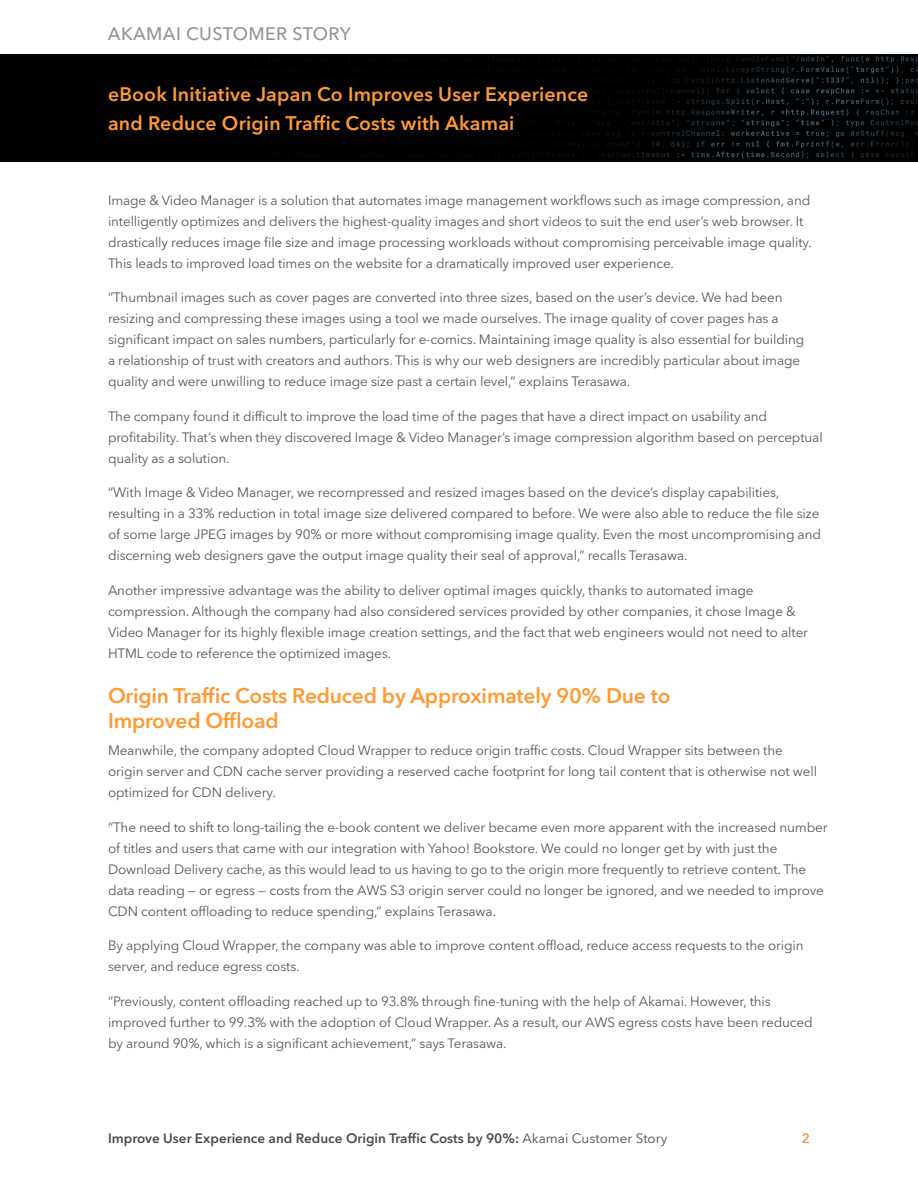
<style>
.page{position:relative;width:918px;height:1188px;background:#fff}
.page>*{position:absolute;margin:0;border:0;box-sizing:border-box;transform-origin:0 0}
.Headline{font:600 21px/25.2px "Avenir Next LT Pro";letter-spacing:-.01em;color:#f93}
.t1{font:600 19.5px/28.5px "Avenir Next LT Pro";letter-spacing:.01em;color:#f93}
.t2{font:500 18px "Avenir Next LT Pro";letter-spacing:.02em;color:#939598}
.Body{font:13.5px/21px "Avenir Next LT Pro";letter-spacing:-.01em;color:#58595b}
.t3{font:600 13.5px "Avenir Next LT Pro";color:#4b4c4d}
.t4{font:500 13.5px "Avenir Next LT Pro";color:#ee882f}
.s1{font-weight:400}
</style>
<div class="page">
<img style="left:0;top:54px;width:918px;height:108px">
<h3 class="t2" style="left:108px;top:22px;width:245px">AKAMAI CUSTOMER STORY</h3>
<h2 class="t1" style="left:108px;top:80px;width:482px">eBook Initiative Japan Co Improves User Experience and Reduce Origin Traffic Costs with Akamai</h2>
<p class="Body" style="left:108px;top:189px;width:706px">Image &amp; Video Manager is a solution that automates image management workflows such as image compression, and intelligently optimizes and delivers the highest-quality images and short videos to suit the end user’s web browser. It drastically reduces image file size and image processing workloads without compromising perceivable image quality.<br>This leads to improved load times on the website for a dramatically improved user experience.</p>
<p class="Body" style="left:108px;top:287px;width:698px">“Thumbnail images such as cover pages are converted into three sizes, based on the user’s device. We had been resizing and compressing these images using a tool we made ourselves. The image quality of cover pages has a significant impact on sales numbers, particularly for e-comics. Maintaining image quality is also essential for building a relationship of trust with creators and authors. This is why our web designers are incredibly particular about image quality and were unwilling to reduce image size past a certain level,” explains Terasawa.</p>
<p class="Body" style="left:108px;top:405px;width:716px">The company found it difficult to improve the load time of the pages that have a direct impact on usability and profitability. That’s when they discovered Image &amp; Video Manager’s image compression algorithm based on perceptual quality as a solution.</p>
<p class="Body" style="left:108px;top:482px;width:715px">“With Image &amp; Video Manager, we recompressed and resized images based on the device’s display capabilities, resulting in a 33% reduction in total image size delivered compared to before. We were also able to reduce the file size of some large JPEG images by 90% or more without compromising image quality. Even the most uncompromising and discerning web designers gave the output image quality their seal of approval,” recalls Terasawa.</p>
<p class="Body" style="left:108px;top:579px;width:702px">Another impressive advantage was the ability to deliver optimal images quickly, thanks to automated image compression. Although the company had also considered services provided by other companies, it chose Image &amp; Video Manager for its highly flexible image creation settings, and the fact that web engineers would not need to alter HTML code to reference the optimized images.</p>
<p class="Headline" style="left:108px;top:683px;width:564px">Origin Traffic Costs Reduced by Approximately 90% Due to<br>Improved Offload</p>
<p class="Body" style="left:108px;top:740px;width:711px">Meanwhile, the company adopted Cloud Wrapper to reduce origin traffic costs. Cloud Wrapper sits between the origin server and CDN cache server providing a reserved cache footprint for long tail content that is otherwise not well optimized for CDN delivery.</p>
<p class="Body" style="left:108px;top:817px;width:721px">“The need to shift to long-tailing the e-book content we deliver became even more apparent with the increased number of titles and users that came with our integration with Yahoo! Bookstore. We could no longer get by with just the Download Delivery cache, as this would lead to us having to go to the origin more frequently to retrieve content. The data reading — or egress — costs from the AWS S3 origin server could no longer be ignored, and we needed to improve CDN content offloading to reduce spending,” explains Terasawa.</p>
<p class="Body" style="left:108px;top:935px;width:697px">By applying Cloud Wrapper, the company was able to improve content offload, reduce access requests to the origin server, and reduce egress costs.</p>
<p class="Body" style="left:108px;top:991px;width:706px">“Previously, content offloading reached up to 93.8% through fine-tuning with the help of Akamai. However, this improved further to 99.3% with the adoption of Cloud Wrapper. As a result, our AWS egress costs have been reduced by around 90%, which is a significant achievement,” says Terasawa.</p>
<p class="t3" style="left:108px;top:1131px;width:561px">Improve User Experience and Reduce Origin Traffic Costs by 90%: <span class="s1">Akamai Customer Story</span></p>
<p class="t4" style="left:802px;top:1131px;width:10px">2</p>
</div>
